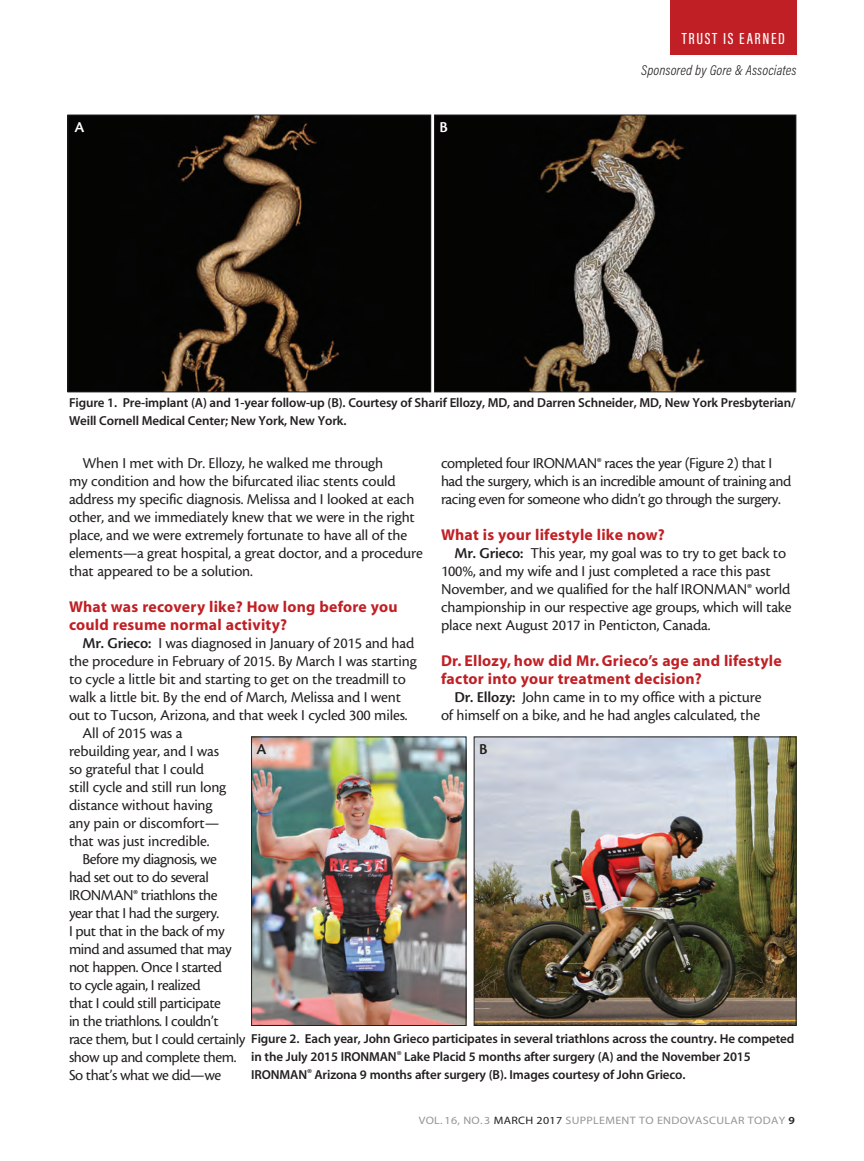
<style>
.page{position:relative;width:864px;height:1161px;background:#fff}
.page>*{position:absolute;margin:0;border:0;box-sizing:border-box;transform-origin:0 0}
.t1{font:500 16.5px "Acumin Pro Extra Cond";letter-spacing:.09em;color:#fff;scale:1.1 1}
.body{font:15.75px/18px "Cronos MM 408 10";letter-spacing:-.01em;color:#231f20}
.body-2{font:15.75px/18px "Cronos MM 408 10";letter-spacing:-.03em;color:#231f20}
.subhead_question{font:15.75px/18px "Myriad MM 700 600";letter-spacing:.015em;color:#c02025}
.t2{font:15.75px "Cronos MM 574 10";color:#fff}
.t3{font:15.75px "Cronos MM 574 10";color:#231f20}
.t4{font:italic 300 14.25px "Acumin Pro Cond";letter-spacing:.01em;color:#231f20}
.t5{font:13.05px/18px "Myriad MM 565 600";letter-spacing:-.01em;color:#231f20}
.t6{font:10.8px "Myriad MM 400 600";letter-spacing:.025em;color:#939598;scale:1.11 1}
.s1{font-family:"Cronos MM 574 10"}
.s2{font-family:"Cronos MM 408 10";font-size:15.75px}
.s3{color:#231f20}
.s4{font-family:"Myriad MM 565 600";color:#231f20}
</style>
<div class="page">
<div style="left:671px;top:0;width:126px;height:54px;background:#c02025"></div>
<img style="left:70px;top:117px;width:359px;height:273px">
<div style="left:68px;top:115px;width:363px;height:277px;border:1px solid #231f20"></div>
<img style="left:436px;top:117px;width:358px;height:273px">
<div style="left:434px;top:115px;width:362px;height:277px;border:1px solid #231f20"></div>
<img style="left:253px;top:739px;width:211px;height:285px">
<div style="left:251px;top:737px;width:215px;height:289px;border:1px solid #231f20"></div>
<img style="left:476px;top:739px;width:318px;height:285px">
<div style="left:474px;top:737px;width:322px;height:289px;border:1px solid #231f20"></div>
<p class="t1" style="left:682px;top:28px;width:95px">TRUST IS EARNED</p>
<p class="t2" style="left:74px;top:119px;width:11px">A</p>
<p class="t2" style="left:440px;top:119px;width:10px">B</p>
<p class="t4" style="left:641px;top:61px;width:157px">Sponsored by Gore &amp; Associates</p>
<p class="t5" style="left:69px;top:395px;width:728px">Figure 1. Pre-implant (A) and 1-year follow-up (B). Courtesy of Sharif Ellozy, MD, and Darren Schneider, MD, New York Presbyterian/<br>Weill Cornell Medical Center; New York, New York.</p>
<p class="body-2" style="left:441px;top:454px;width:352px">completed four IRONMAN® races the year (Figure 2) that I had the surgery, which is an incredible amount of training and racing even for someone who didn’t go through the surgery.</p>
<p class="subhead_question" style="left:441px;top:527px;width:225px">What is your lifestyle like now?</p>
<p class="body" style="left:441px;top:545px;width:352px;text-indent:13px"><span class="s1">Mr. Grieco:</span> This year, my goal was to try to get back to 100%, and my wife and I just completed a race this past November, and we qualified for the half IRONMAN® world championship in our respective age groups, which will take place next August 2017 in Penticton, Canada.</p>
<p class="subhead_question" style="left:441px;top:653px;width:342px">Dr. Ellozy, how did Mr. Grieco’s age and lifestyle factor into your treatment decision?</p>
<p class="body" style="left:441px;top:689px;width:322px;text-align:right"><span class="s1">Dr. Ellozy:</span> John came in to my office with a picture of himself on a bike, and he had angles calculated, the</p>
<p class="body" style="left:69px;top:454px;width:355px;text-indent:13px">When I met with Dr. Ellozy, he walked me through<br>my condition and how the bifurcated iliac stents could address my specific diagnosis. Melissa and I looked at each other, and we immediately knew that we were in the right place, and we were extremely fortunate to have all of the elements—a great hospital, a great doctor, and a procedure that appeared to be a solution.</p>
<p class="subhead_question" style="left:69px;top:599px;width:330px">What was recovery like? How long before you could resume normal activity?</p>
<p class="body" style="left:69px;top:634px;width:349px;text-indent:13px"><span class="s1">Mr. Grieco:</span> I was diagnosed in January of 2015 and had the procedure in February of 2015. By March I was starting to cycle a little bit and starting to get on the treadmill to walk a little bit. By the end of March, Melissa and I went out to Tucson, Arizona, and that week I cycled 300 miles.</p>
<p class="body" style="left:69px;top:724px;width:159px;text-indent:13px">All of 2015 was a rebuilding year, and I was so grateful that I could still cycle and still run long distance without having any pain or discomfort— that was just incredible.</p>
<p class="body-2" style="left:69px;top:850px;width:178px;text-indent:13px">Before my diagnosis, we<br>had set out to do several<br>IRONMAN® triathlons the<br>year that I had the surgery.<br>I put that in the back of my mind and assumed that may not happen. Once I started<br>to cycle again, I realized<br>that I could still participate<br>in the triathlons. I couldn’t race them, but I could certainly show up and complete them.<br>So that’s what we did—we</p>
<p class="t3" style="left:257px;top:741px;width:11px">A</p>
<p class="t3" style="left:479px;top:741px;width:10px">B</p>
<p class="t5" style="left:251px;top:1030px;width:545px">Figure 2. Each year, John Grieco participates in several triathlons across the country. He competed in the July 2015 IRONMAN<span class="s2">®</span> Lake Placid 5 months after surgery (A) and the November 2015<br>IRONMAN<span class="s2">®</span> Arizona 9 months after surgery (B). Images courtesy of John Grieco.</p>
<p class="t6" style="left:419px;top:1115px;width:341px">VOL. 16, NO. 3 <span class="s3">MARCH 2017</span> SUPPLEMENT TO ENDOVASCULAR TODAY <span class="s4">9</span></p>
</div>
